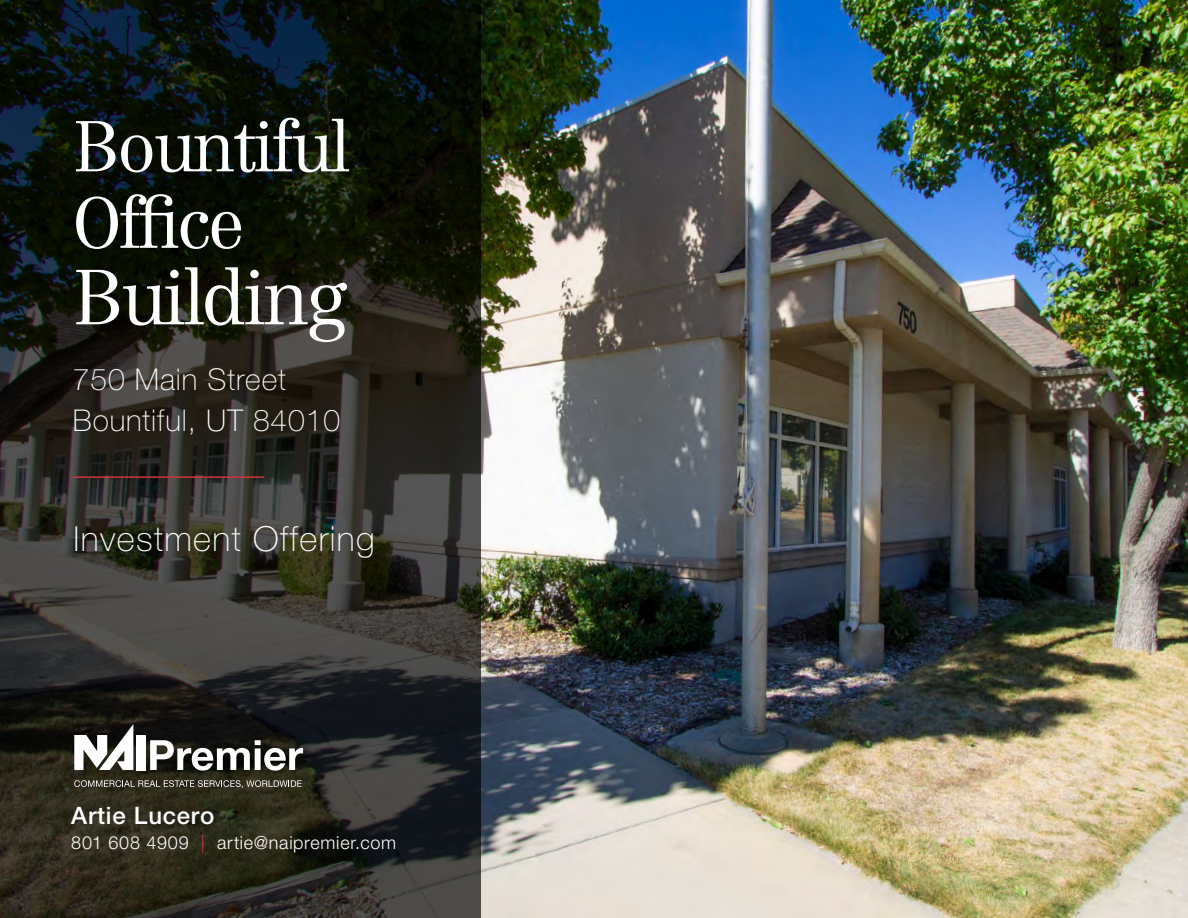
<style>
.page{position:relative;width:1188px;height:918px;background:#fff}
.page>*{position:absolute;margin:0;border:0;box-sizing:border-box;transform-origin:0 0}
.t1{font:300 76.5px "Centennial LT Std";letter-spacing:-.04em;color:#fff}
.t2{font:300 70.5px/76.5px "Centennial LT Std";letter-spacing:-.04em;color:#fff}
.t3{font:100 34.5px "Helvetica Neue LT Std";letter-spacing:.04em;color:#fff}
.t4{font:100 30px/40.5px "Helvetica Neue LT Std";letter-spacing:.03em;color:#fff}
.t5{font:500 24px "Helvetica Neue LT Std";letter-spacing:.03em;color:#fff}
.t6{font:300 18px "Helvetica Neue LT Std";letter-spacing:.04em;color:#fff}
.s1{color:#d03439}
</style>
<div class="page">
<img style="left:481px;top:0;width:707px;height:918px">
<svg style="left:0;top:0;width:481px;height:918px;background:#22241e"></svg>
<div style="left:71px;top:722px;width:243px;height:77px;background:#000;opacity:.2"></div>
<div style="left:136px;top:735px;width:10px;height:35px;background:#fff"></div>
<svg style="left:74px;top:724px;width:59px;height:46px"></svg>
<svg style="left:150px;top:740px;width:153px;height:31px"></svg>
<svg style="left:74px;top:780px;width:228px;height:8px;background:#636155"></svg>
<hr style="left:72px;top:476px;width:192px;height:2px;background:#d0343a">
<h2 class="t2" style="left:73px;top:109px;width:278px">Bountiful<br>Office</h2>
<h1 class="t1" style="left:73px;top:252px;width:276px">Building</h1>
<h3 class="t4" style="left:73px;top:359px;width:269px">750 Main Street<br>Bountiful, UT 84010</h3>
<h3 class="t3" style="left:74px;top:519px;width:303px">Investment Offering</h3>
<h3 class="t5" style="left:71px;top:801px;width:145px">Artie Lucero</h3>
<p class="t6" style="left:71px;top:831px;width:326px">801 608 4909 <span class="s1">|</span> artie@naipremier.com</p>
</div>
